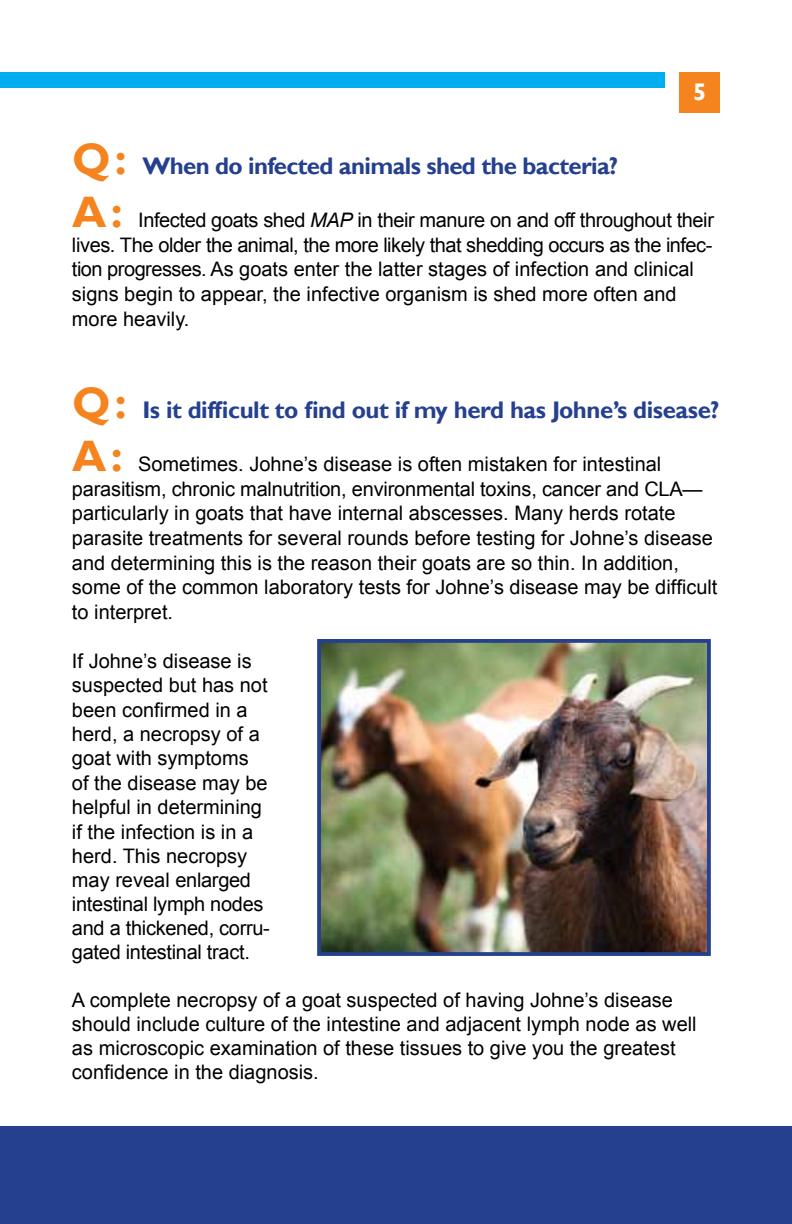
<style>
.page{position:relative;width:792px;height:1224px;background:#fff}
.page>*{position:absolute;margin:0;border:0;box-sizing:border-box;transform-origin:0 0}
.t1{font:700 24px "Gill Sans";letter-spacing:-.025em;color:#25408f}
.t2{font:700 24px "Gill Sans";color:#fff}
.t3{font:20px/24.2px "Arial";color:#000}
.t4{font:20px/24.6px "Arial";letter-spacing:-.02em;color:#000}
.s1{font-size:44px;color:#f5841f}
.s2{font-family:"Gill Sans";font-weight:700;font-size:44px;color:#f5841f}
.s3{font-style:italic}
</style>
<div class="page">
<div style="left:0;top:1126px;width:792px;height:98px;background:#25408f"></div>
<div style="left:0;top:72px;width:664px;height:16px;background:#00aeef"></div>
<div style="left:679px;top:72px;width:41px;height:41px;background:#f5841f"></div>
<img style="left:322px;top:644px;width:384px;height:307px">
<div style="left:317px;top:639px;width:394px;height:317px;border:4px solid #25408f"></div>
<p class="t2" style="left:693px;top:78px;width:15px">5</p>
<p class="t1" style="left:72px;top:152px;width:548px"><span class="s1">Q:</span> When do infected animals shed the bacteria?</p>
<p class="t4" style="left:72px;top:208px;width:643px"><span class="s2">A:</span> Infected goats shed <span class="s3">MAP</span> in their manure on and off throughout their lives. The older the animal, the more likely that shedding occurs as the infec&shy;tion progresses. As goats enter the latter stages of infection and clinical signs begin to appear, the infective organism is shed more often and more heavily.</p>
<p class="t1" style="left:72px;top:396px;width:649px"><span class="s1">Q:</span> Is it difficult to find out if my herd has Johne’s disease?</p>
<p class="t3" style="left:72px;top:452px;width:647px"><span class="s2">A:</span> Sometimes. Johne’s disease is often mistaken for intestinal parasitism, chronic malnutrition, environmental toxins, cancer and CLA— particularly in goats that have internal abscesses. Many herds rotate parasite treatments for several rounds before testing for Johne’s disease and determining this is the reason their goats are so thin. In addition, some of the common laboratory tests for Johne’s disease may be difficult to interpret.</p>
<p class="t3" style="left:72px;top:649px;width:199px">If Johne’s disease is suspected but has not been confirmed in a herd, a necropsy of a goat with symptoms of the disease may be helpful in determining if the infection is in a herd. This necropsy may reveal enlarged intestinal lymph nodes and a thickened, corru&shy;gated intestinal tract.</p>
<p class="t3" style="left:72px;top:988px;width:626px">A complete necropsy of a goat suspected of having Johne’s disease should include culture of the intestine and adjacent lymph node as well as microscopic examination of these tissues to give you the greatest confidence in the diagnosis.</p>
</div>
